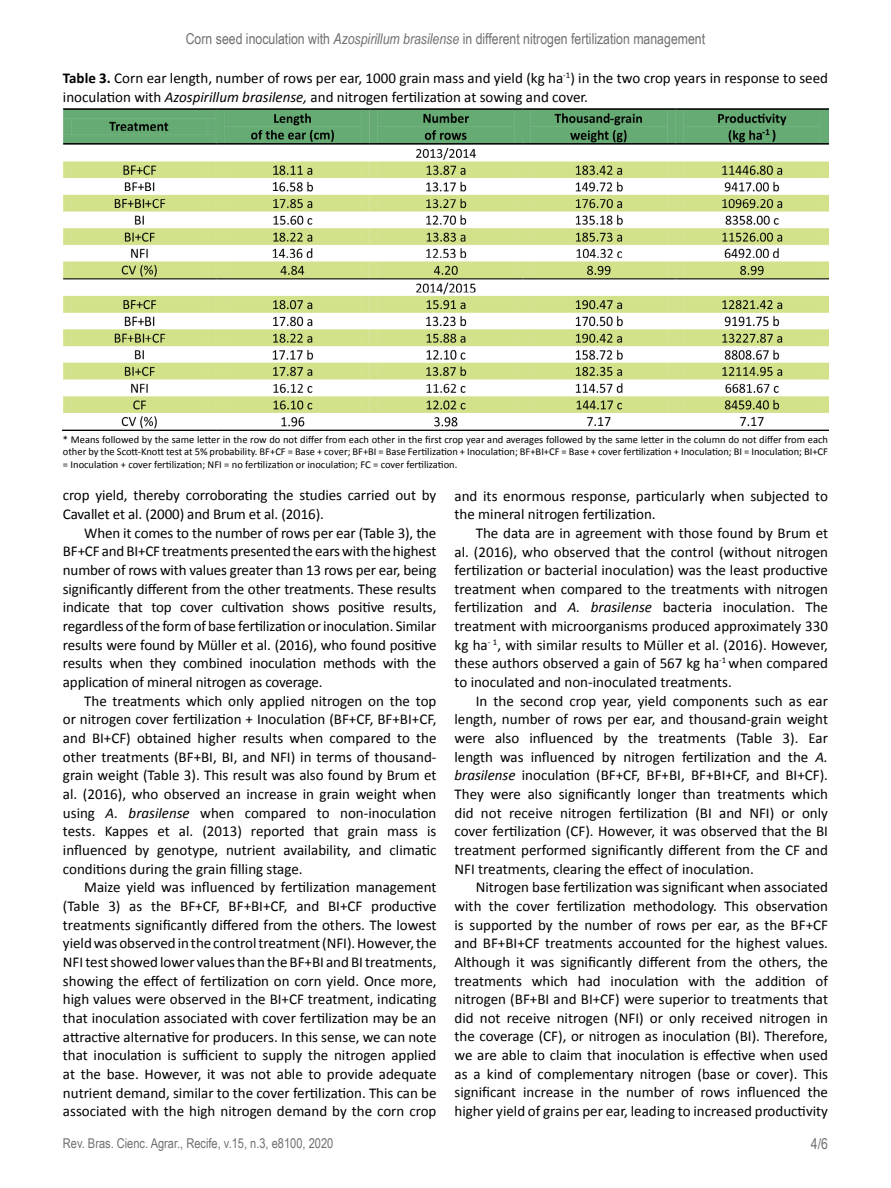
<style>
.page{position:relative;width:891px;height:1188px;background:#fff}
.page>*{position:absolute;margin:0;border:0;box-sizing:border-box;transform-origin:0 0}
.t1{font:15px/18.6px "Calibri";color:#000;text-align:justify}
.t2{font:15px "Arial Narrow";color:#706f6f}
.t3{font:13.5px "Arial Narrow";color:#706f6f}
.t4{font:10.5px/12.6px "Calibri";color:#000;text-align:justify}
.s1{font-style:italic}
.s2{font-weight:700}
</style>
<div class="page">
<img style="left:63px;top:108px;width:765px;height:322px">
<p class="t2" style="left:186px;top:28px;width:521px">Corn seed inoculation with <span class="s1">Azospirillum brasilense</span> in different nitrogen fertilization management</p>
<p class="t1" style="left:63px;top:69px;width:767px"><span class="s2">Table 3.</span> Corn ear length, number of rows per ear, 1000 grain mass and yield (kg ha<sup>-1</sup>) in the two crop years in response to seed inoculation with <span class="s1">Azospirillum brasilense,</span> and nitrogen fertilization at sowing and cover.</p>
<p class="t4" style="left:63px;top:433px;width:767px">* Means followed by the same letter in the row do not differ from each other in the first crop year and averages followed by the same letter in the column do not differ from each other by the Scott-Knott test at 5% probability. BF+CF = Base + cover; BF+BI = Base Fertilization + Inoculation; BF+BI+CF = Base + cover fertilization + Inoculation; BI = Inoculation; BI+CF = Inoculation + cover fertilization; NFI = no fertilization or inoculation; FC = cover fertilization.</p>
<p class="t1" style="left:63px;top:486px;width:375px">crop yield, thereby corroborating the studies carried out by<br>Cavallet et al. (2000) and Brum et al. (2016).</p>
<p class="t1" style="left:63px;top:523px;width:375px;text-indent:21px">When it comes to the number of rows per ear (Table 3), the BF+CF and BI+CF treatments presented the ears with the highest number of rows with values greater than 13 rows per ear, being significantly different from the other treatments. These results indicate that top cover cultivation shows positive results, regardless of the form of base fertilization or inoculation. Similar results were found by Müller et al. (2016), who found positive results when they combined inoculation methods with the application of mineral nitrogen as coverage.</p>
<p class="t1" style="left:63px;top:691px;width:375px;text-indent:21px">The treatments which only applied nitrogen on the top or nitrogen cover fertilization + Inoculation (BF+CF, BF+BI+CF, and BI+CF) obtained higher results when compared to the other treatments (BF+BI, BI, and NFI) in terms of thousand&shy;grain weight (Table 3). This result was also found by Brum et al. (2016), who observed an increase in grain weight when using <span class="s1">A. brasilense</span> when compared to non-inoculation tests. Kappes et al. (2013) reported that grain mass is influenced by genotype, nutrient availability, and climatic conditions during the grain filling stage.</p>
<p class="t1" style="left:63px;top:878px;width:375px;text-indent:21px">Maize yield was influenced by fertilization management (Table 3) as the BF+CF, BF+BI+CF, and BI+CF productive treatments significantly differed from the others. The lowest yield was observed in the control treatment (NFI). However, the NFI test showed lower values than the BF+BI and BI treatments, showing the effect of fertilization on corn yield. Once more, high values were observed in the BI+CF treatment, indicating that inoculation associated with cover fertilization may be an attractive alternative for producers. In this sense, we can note that inoculation is sufficient to supply the nitrogen applied at the base. However, it was not able to provide adequate nutrient demand, similar to the cover fertilization. This can be associated with the high nitrogen demand by the corn crop</p>
<p class="t1" style="left:455px;top:486px;width:375px">and its enormous response, particularly when subjected to the mineral nitrogen fertilization.</p>
<p class="t1" style="left:454px;top:524px;width:375px;text-indent:21px">The data are in agreement with those found by Brum et al. (2016), who observed that the control (without nitrogen fertilization or bacterial inoculation) was the least productive treatment when compared to the treatments with nitrogen fertilization and <span class="s1">A. brasilense</span> bacteria inoculation. The treatment with microorganisms produced approximately 330 kg ha<sup>-</sup> <sup>1</sup>, with similar results to Müller et al. (2016). However, these authors observed a gain of 567 kg ha<sup>-1</sup> when compared to inoculated and non-inoculated treatments.</p>
<p class="t1" style="left:454px;top:691px;width:375px;text-indent:21px">In the second crop year, yield components such as ear length, number of rows per ear, and thousand-grain weight were also influenced by the treatments (Table 3). Ear length was influenced by nitrogen fertilization and the <span class="s1">A. brasilense</span> inoculation (BF+CF, BF+BI, BF+BI+CF, and BI+CF).<br>They were also significantly longer than treatments which did not receive nitrogen fertilization (BI and NFI) or only cover fertilization (CF). However, it was observed that the BI treatment performed significantly different from the CF and NFI treatments, clearing the effect of inoculation.</p>
<p class="t1" style="left:454px;top:878px;width:375px;text-indent:21px">Nitrogen base fertilization was significant when associated with the cover fertilization methodology. This observation is supported by the number of rows per ear, as the BF+CF and BF+BI+CF treatments accounted for the highest values.<br>Although it was significantly different from the others, the treatments which had inoculation with the addition of nitrogen (BF+BI and BI+CF) were superior to treatments that did not receive nitrogen (NFI) or only received nitrogen in the coverage (CF), or nitrogen as inoculation (BI). Therefore, we are able to claim that inoculation is effective when used as a kind of complementary nitrogen (base or cover). This significant increase in the number of rows influenced the higher yield of grains per ear, leading to increased productivity</p>
<p class="t3" style="left:63px;top:1134px;width:272px">Rev. Bras. Cienc. Agrar., Recife, v.15, n.3, e8100, 2020</p>
<p class="t2" style="left:811px;top:1133px;width:19px">4/6</p>
</div>
